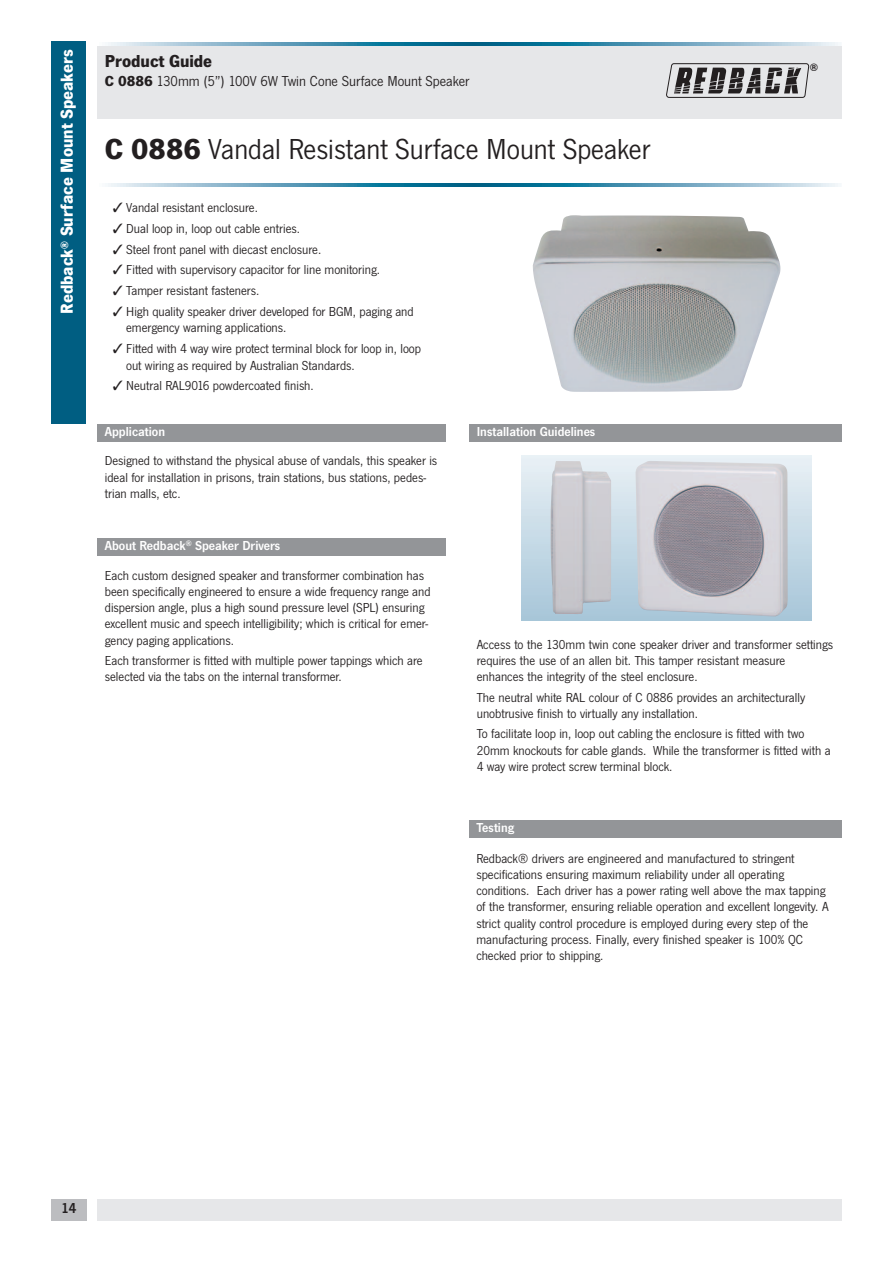
<style>
.page{position:relative;width:893px;height:1263px;background:#fff}
.page>*{position:absolute;margin:0;border:0;box-sizing:border-box;transform-origin:0 0}
.t1{font:30px "News Got T";color:#231f20}
.t2{font:700 18px "News Got T";color:#fff}
.t3{font:700 18px "News Got T";color:#231f20}
.t4{font:15px "News Got T";color:#231f20}
.t5{font:600 15px "News Got T";color:#231f20}
.t6{font:13.5px/16.2px "News Got T";color:#231f20}
.t7{font:600 13.5px "News Got T";color:#fff}
.t8{font:700 10.35px "Helvetica";color:#231f20}
.s1{font-weight:700}
</style>
<div class="page">
<div style="left:97px;top:43px;width:745px;height:76px;background:#e6e7e9"></div>
<svg style="left:97px;top:43px;width:745px;height:3px;background:#61a0ba"></svg>
<svg style="left:108px;top:183px;width:730px;height:4px;background:#5e9eb9"></svg>
<div style="left:51px;top:42px;width:35px;height:382px;background:#005e82"></div>
<img style="left:533px;top:215px;width:247px;height:177px">
<div style="left:97px;top:424px;width:349px;height:17px;background:#939598"></div>
<div style="left:469px;top:820px;width:372px;height:17px;background:#939598"></div>
<div style="left:469px;top:424px;width:372px;height:17px;background:#939598"></div>
<svg style="left:666px;top:63px;width:143px;height:35px"></svg>
<div style="left:97px;top:538px;width:349px;height:17px;background:#939598"></div>
<div style="left:522px;top:456px;width:290px;height:164px;background:linear-gradient(to bottom,#e9f0f5,#a7c6d9)"></div>
<img style="left:551px;top:461px;width:60px;height:153px">
<img style="left:635px;top:461px;width:153px;height:155px">
<div style="left:97px;top:1199px;width:745px;height:21px;background:#e6e7e9"></div>
<div style="left:51px;top:1199px;width:35px;height:21px;background:#bcbdc0"></div>
<h2 class="t2" style="left:61px;top:314px;width:266px;rotate:-90deg">Redback<sup>®</sup> Surface Mount Speakers</h2>
<h2 class="t3" style="left:105px;top:54px;width:109px">Product Guide</h2>
<p class="t4" style="left:105px;top:76px;width:366px"><span class="s1">C 0886</span> 130mm (5”) 100V 6W Twin Cone Surface Mount Speaker</p>
<h1 class="t1" style="left:105px;top:139px;width:547px"><span class="s1">C 0886</span> Vandal Resistant Surface Mount Speaker</h1>
<p class="t6" style="left:113px;top:201px;width:147px">✓ Vandal resistant enclosure.</p>
<p class="t6" style="left:113px;top:221px;width:189px">✓ Dual loop in, loop out cable entries.</p>
<p class="t6" style="left:113px;top:242px;width:210px">✓ Steel front panel with diecast enclosure.</p>
<p class="t6" style="left:113px;top:263px;width:269px">✓ Fitted with supervisory capacitor for line monitoring.</p>
<p class="t6" style="left:113px;top:284px;width:148px">✓ Tamper resistant fasteners.</p>
<p class="t6" style="left:126px;top:304px;width:289px;text-indent:-13px">✓ High quality speaker driver developed for BGM, paging and emergency warning applications.</p>
<p class="t6" style="left:126px;top:342px;width:296px;text-indent:-13px">✓ Fitted with 4 way wire protect terminal block for loop in, loop out wiring as required by Australian Standards.</p>
<p class="t6" style="left:113px;top:379px;width:203px">✓ Neutral RAL9016 powdercoated finish.</p>
<p class="t7" style="left:105px;top:427px;width:62px">Application</p>
<p class="t6" style="left:105px;top:454px;width:334px">Designed to withstand the physical abuse of vandals, this speaker is ideal for installation in prisons, train stations, bus stations, pedes&shy;trian malls, etc.</p>
<p class="t7" style="left:105px;top:541px;width:177px">About Redback<sup>®</sup> Speaker Drivers</p>
<p class="t7" style="left:477px;top:427px;width:120px">Installation Guidelines</p>
<p class="t8" style="left:810px;top:63px;width:9px">®</p>
<p class="t6" style="left:105px;top:568px;width:327px">Each custom designed speaker and transformer combination has been specifically engineered to ensure a wide frequency range and dispersion angle, plus a high sound pressure level (SPL) ensuring excellent music and speech intelligibility; which is critical for emer&shy;gency paging applications.</p>
<p class="t6" style="left:105px;top:653px;width:319px">Each transformer is fitted with multiple power tappings which are selected via the tabs on the internal transformer.</p>
<p class="t6" style="left:477px;top:637px;width:358px">Access to the 130mm twin cone speaker driver and transformer settings requires the use of an allen bit. This tamper resistant measure enhances the integrity of the steel enclosure.</p>
<p class="t6" style="left:477px;top:690px;width:330px">The neutral white RAL colour of C 0886 provides an architecturally unobtrusive finish to virtually any installation.</p>
<p class="t6" style="left:477px;top:727px;width:355px">To facilitate loop in, loop out cabling the enclosure is fitted with two<br>20mm knockouts for cable glands. While the transformer is fitted with a<br>4 way wire protect screw terminal block.</p>
<p class="t7" style="left:476px;top:823px;width:39px">Testing</p>
<p class="t6" style="left:476px;top:851px;width:354px">Redback® drivers are engineered and manufactured to stringent specifications ensuring maximum reliability under all operating conditions. Each driver has a power rating well above the max tapping of the transformer, ensuring reliable operation and excellent longevity. A strict quality control procedure is employed during every step of the manufacturing process. Finally, every finished speaker is 100% QC checked prior to shipping.</p>
<p class="t5" style="left:61px;top:1203px;width:17px">14</p>
</div>
